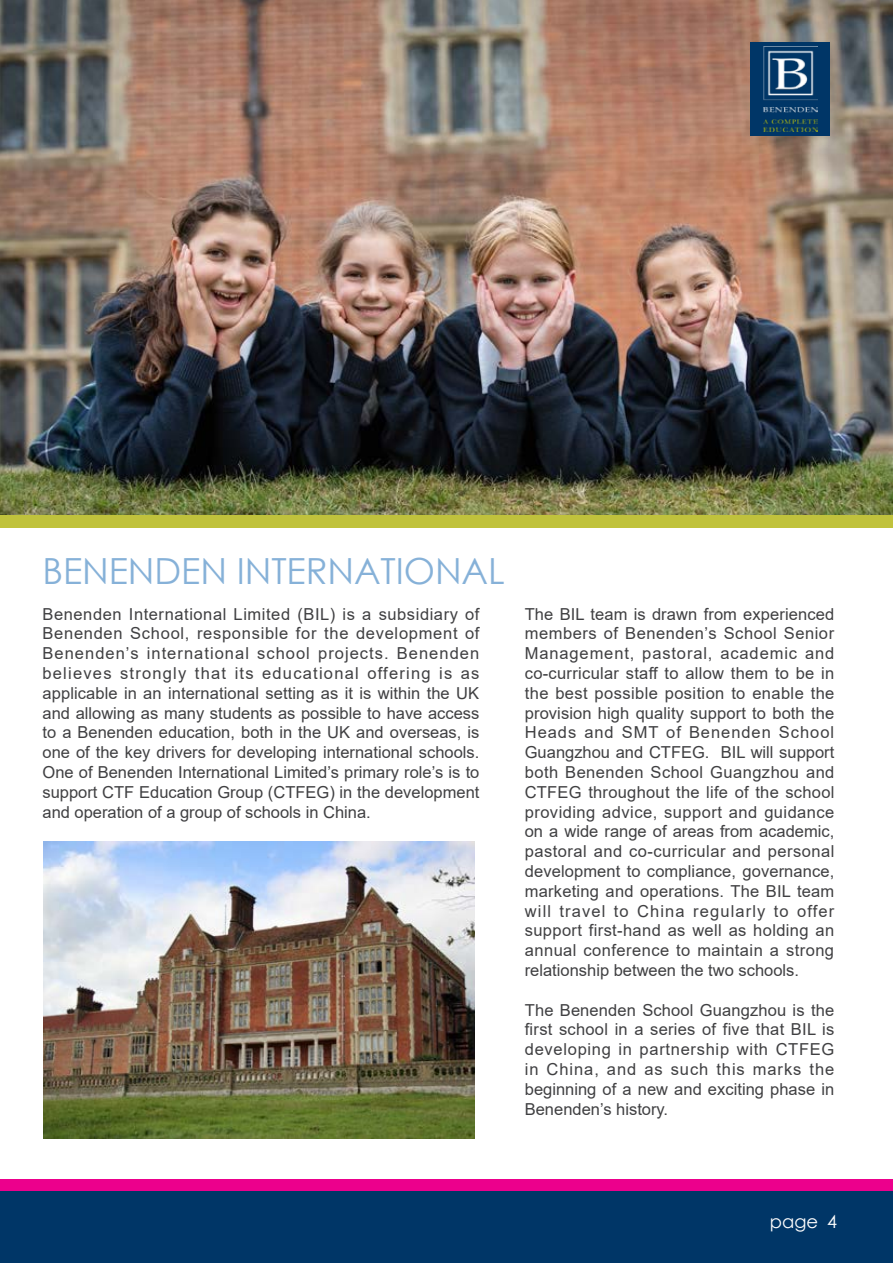
<style>
.page{position:relative;width:893px;height:1263px;background:#fff}
.page>*{position:absolute;margin:0;border:0;box-sizing:border-box;transform-origin:0 0}
.t1{font:36px "Century Gothic";letter-spacing:-.005em;color:#86b1d8}
.t2{font:18px "Century Gothic";color:#fff}
.t3{font:16.5px/19.8px "Arial";color:#404042;text-align:justify}
</style>
<div class="page">
<div style="left:0;top:1179px;width:893px;height:12px;background:#ec008c"></div>
<div style="left:0;top:1192px;width:893px;height:71px;background:#003667"></div>
<img style="left:0;top:0;width:893px;height:515px">
<img style="left:44px;top:841px;width:430px;height:297px">
<div style="left:745px;top:36px;width:97px;height:112px;background:#000;opacity:.12"></div>
<div style="left:750px;top:42px;width:80px;height:94px;background:#003667"></div>
<img style="left:763px;top:46px;width:54px;height:85px">
<div style="left:0;top:515px;width:893px;height:13px;background:#c0c23c"></div>
<h1 class="t1" style="left:43px;top:546px;width:464px">BENENDEN INTERNATIONAL</h1>
<p class="t3" style="left:43px;top:604px;width:439px">Benenden International Limited (BIL) is a subsidiary of Benenden School, responsible for the development of Benenden’s international school projects. Benenden believes strongly that its educational offering is as applicable in an international setting as it is within the UK and allowing as many students as possible to have access to a Benenden education, both in the UK and overseas, is one of the key drivers for developing international schools.<br>One of Benenden International Limited’s primary role’s is to support CTF Education Group (CTFEG) in the development and operation of a group of schools in China.</p>
<p class="t3" style="left:525px;top:604px;width:311px">The BIL team is drawn from experienced members of Benenden’s School Senior Management, pastoral, academic and co-curricular staff to allow them to be in the best possible position to enable the provision high quality support to both the Heads and SMT of Benenden School Guangzhou and CTFEG. BIL will support both Benenden School Guangzhou and CTFEG throughout the life of the school providing advice, support and guidance on a wide range of areas from academic, pastoral and co-curricular and personal development to compliance, governance, marketing and operations. The BIL team will travel to China regularly to offer support first-hand as well as holding an annual conference to maintain a strong relationship between the two schools.</p>
<p class="t3" style="left:525px;top:1000px;width:311px">The Benenden School Guangzhou is the first school in a series of five that BIL is developing in partnership with CTFEG in China, and as such this marks the beginning of a new and exciting phase in Benenden’s history.</p>
<p class="t2" style="left:770px;top:1208px;width:69px">page 4</p>
</div>
